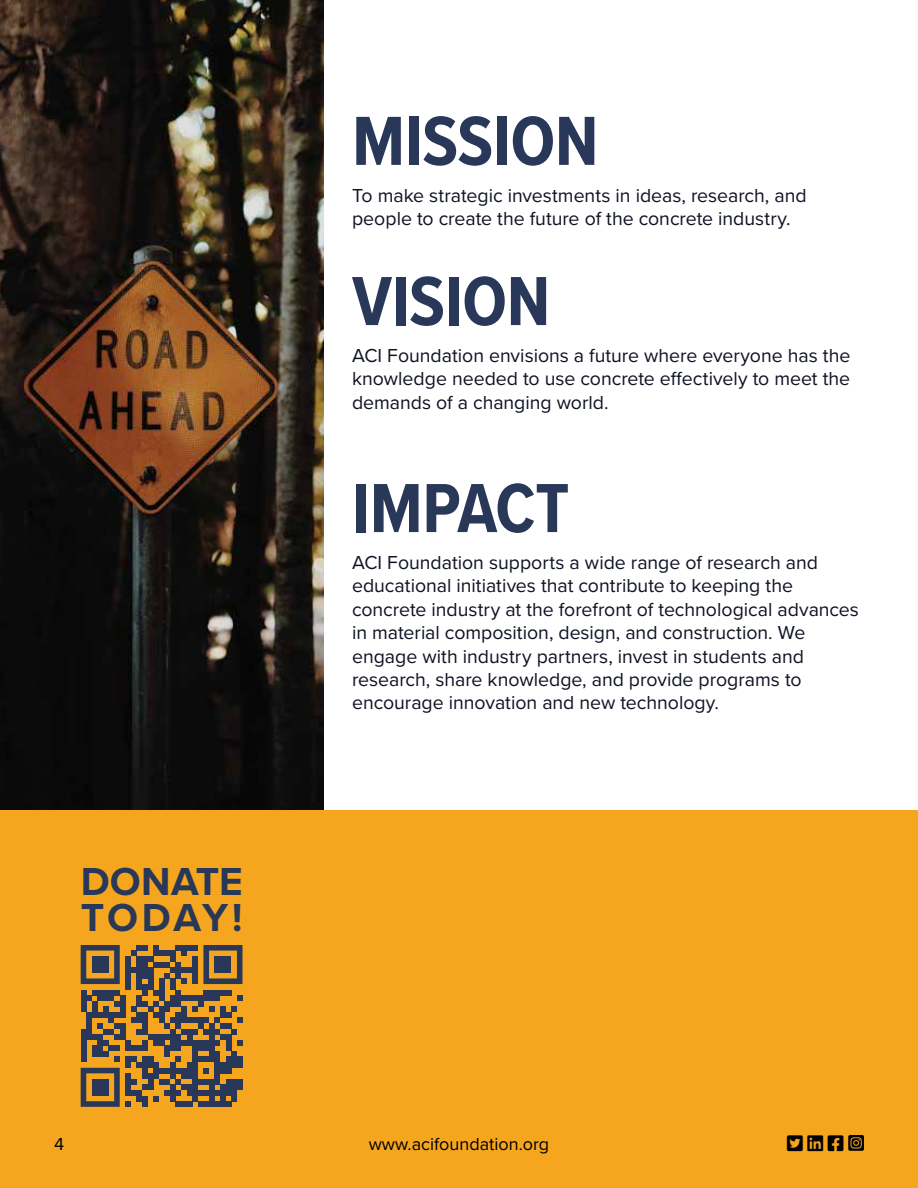
<style>
.page{position:relative;width:918px;height:1188px;background:#fff}
.page>*{position:absolute;margin:0;border:0;box-sizing:border-box;transform-origin:0 0}
.t1{font:700 72px "Proxima Nova Cond";letter-spacing:-.005em;color:#293858}
.t2{font:700 40.5px/36px "Proxima Nova";letter-spacing:.01em;color:#293858}
.t3{font:19.5px/23.4px "Proxima Nova";color:#0e1222}
.t4{font:18px "Proxima Nova";color:#000}
</style>
<div class="page">
<img style="left:0;top:0;width:324px;height:810px">
<div style="left:0;top:810px;width:918px;height:378px;background:#f5a61e"></div>
<hr style="left:917px;top:0;width:1px;height:378px;background:#ee7823">
<svg style="left:81px;top:945px;width:162px;height:162px"></svg>
<div style="left:92px;top:956px;width:17px;height:17px;background:#293858"></div>
<div style="left:215px;top:956px;width:16px;height:17px;background:#293858"></div>
<div style="left:92px;top:1079px;width:17px;height:17px;background:#293858"></div>
<svg style="left:848px;top:1135px;width:16px;height:16px"></svg>
<h1 class="t1" style="left:352px;top:88px;width:248px">MISSION</h1>
<p class="t3" style="left:352px;top:183px;width:456px">To make strategic investments in ideas, research, and people to create the future of the concrete industry.</p>
<h1 class="t1" style="left:352px;top:248px;width:200px">VISION</h1>
<p class="t3" style="left:352px;top:343px;width:500px;text-align:justify">ACI Foundation envisions a future where everyone has the knowledge needed to use concrete effectively to meet the demands of a changing world.</p>
<h2 class="t2" style="left:81px;top:863px;width:164px">DONATE<br>TODAY!</h2>
<h1 class="t1" style="left:352px;top:455px;width:219px">IMPACT</h1>
<p class="t3" style="left:352px;top:550px;width:508px">ACI Foundation supports a wide range of research and educational initiatives that contribute to keeping the concrete industry at the forefront of technological advances in material composition, design, and construction. We engage with industry partners, invest in students and research, share knowledge, and provide programs to encourage innovation and new technology.</p>
<p class="t4" style="left:54px;top:1130px;width:12px">4</p>
<p class="t4" style="left:369px;top:1130px;width:182px">www.acifoundation.org</p>
</div>
